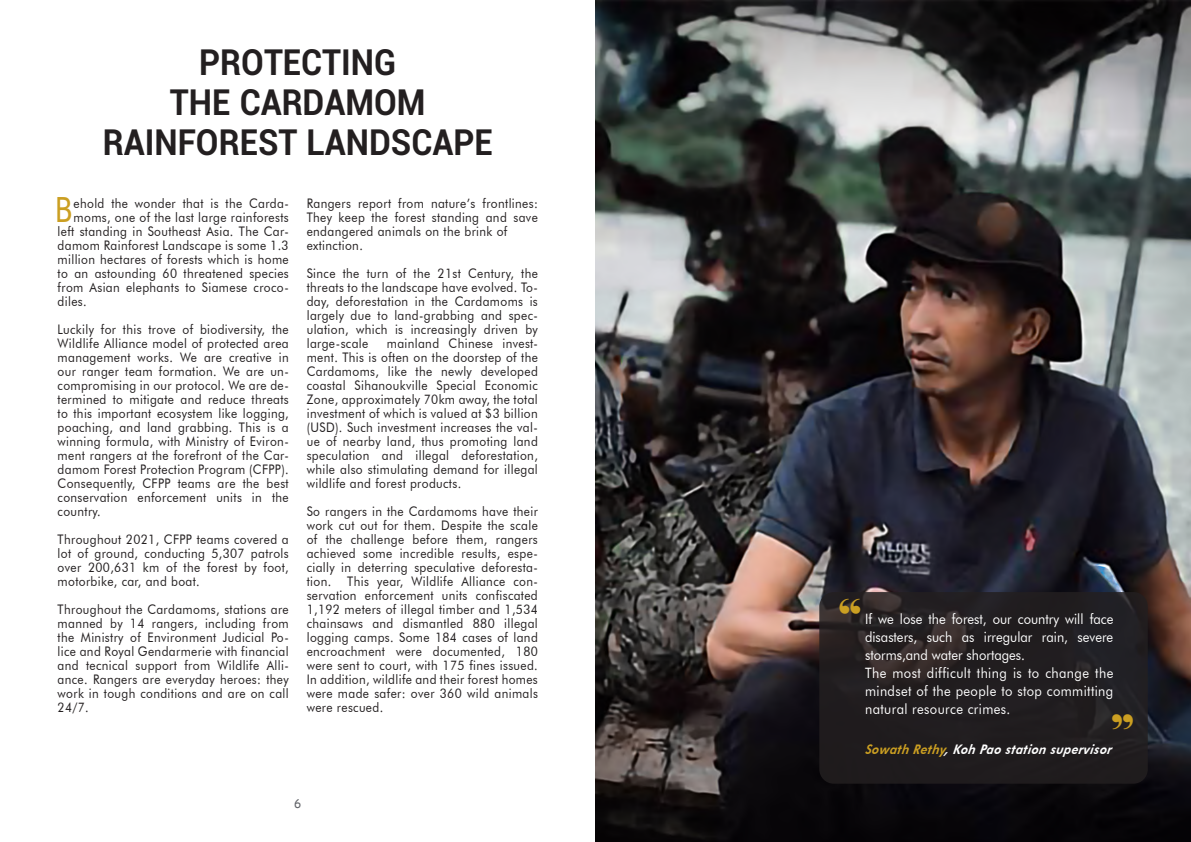
<style>
.page{position:relative;width:1191px;height:842px;background:#fff}
.page>*{position:absolute;margin:0;border:0;box-sizing:border-box;transform-origin:0 0}
.t1{font:48px "Elephant";color:#cb9f22}
.t2{font:36px/40px "i Kampuchea 0001 O'Chrov";color:#231f20;text-align:center;scale:.92 1}
.t3{font:34.7px "Futura BT";color:#cb9f22;scale:.91 1}
.t4{font:14.3px/18px "Futura BT";color:#fff;scale:.91 1}
.t5{font:13.2px/14px "Futura BT";letter-spacing:.03em;color:#231f20;text-align:justify;scale:.91 1}
.t6{font:italic 800 13.2px "Futura BT";color:#fff;scale:.91 1}
.t7{font:12px "Comic Sans MS";color:#63656a}
.s1{color:#cb9f22}
</style>
<div class="page">
<img style="left:595px;top:0;width:596px;height:842px">
<div style="left:819px;top:592px;width:328px;height:192px;background:#231f20;border-radius:14px"></div>
<h2 class="t2" style="left:103px;top:42px;width:425px">PROTECTING<br>THE CARDAMOM<br>RAINFOREST LANDSCAPE</h2>
<h3 class="t3" style="left:55px;top:189px;width:21px">B</h3>
<p class="t5" style="left:74px;top:197px;width:238px">ehold the wonder that is the Carda-</p>
<p class="t5" style="left:74px;top:211px;width:238px">moms, one of the last large rainforests</p>
<p class="t5" style="left:58px;top:225px;width:255px">left standing in Southeast Asia. The Car-</p>
<p class="t5" style="left:58px;top:239px;width:255px">damom Rainforest Landscape is some 1.3</p>
<p class="t5" style="left:58px;top:253px;width:255px">million hectares of forests which is home</p>
<p class="t5" style="left:58px;top:267px;width:255px">to an astounding 60 threatened species</p>
<p class="t5" style="left:58px;top:281px;width:255px">from Asian elephants to Siamese croco-</p>
<p class="t5" style="left:58px;top:295px;width:33px">diles.</p>
<p class="t5" style="left:58px;top:323px;width:255px">Luckily for this trove of biodiversity, the Wildlife Alliance model of protected area management works. We are creative in our ranger team formation. We are un&shy;compromising in our protocol. We are de&shy;termined to mitigate and reduce threats to this important ecosystem like logging, poaching, and land grabbing. This is a winning formula, with Ministry of Eviron&shy;ment rangers at the forefront of the Car&shy;damom Forest Protection Program (CFPP).<br>Consequently, CFPP teams are the best conservation enforcement units in the country.</p>
<p class="t5" style="left:58px;top:533px;width:255px">Throughout 2021, CFPP teams covered a lot of ground, conducting 5,307 patrols over 200,631 km of the forest by foot, motorbike, car, and boat.</p>
<p class="t5" style="left:58px;top:603px;width:255px">Throughout the Cardamoms, stations are manned by 14 rangers, including from the Ministry of Environment Judicial Po&shy;lice and Royal Gendarmerie with financial and tecnical support from Wildlife Alli&shy;ance. Rangers are everyday heroes: they work in tough conditions and are on call 24/7.</p>
<p class="t5" style="left:307px;top:197px;width:255px;text-align:left">Rangers report from nature’s frontlines:<br>They keep the forest standing and save endangered animals on the brink of extinction.</p>
<p class="t5" style="left:307px;top:267px;width:255px">Since the turn of the 21st Century, the threats to the landscape have evolved. To&shy;day, deforestation in the Cardamoms is largely due to land-grabbing and spec&shy;ulation, which is increasingly driven by large-scale</p>
<p class="t5" style="left:307px;top:337px;width:255px;text-indent:80px">mainland Chinese invest&shy;ment. This is often on the doorstep of the Cardamoms, like the newly developed coastal Sihanoukville Special Economic Zone, approximately 70km away, the total investment of which is valued at $3 billion (USD). Such investment increases the val&shy;ue of nearby land, thus promoting land speculation and illegal deforestation, while also stimulating demand for illegal wildlife and forest products.</p>
<p class="t5" style="left:307px;top:505px;width:255px">So rangers in the Cardamoms have their work cut out for them. Despite the scale of the challenge before them, rangers achieved some incredible results, espe&shy;cially in deterring speculative deforesta&shy;tion. This year, Wildlife Alliance con&shy;servation enforcement units confiscated 1,192 meters of illegal timber and 1,534 chainsaws and dismantled 880 illegal logging camps. Some 184 cases of land encroachment were documented, 180 were sent to court, with 175 fines issued.<br>In addition, wildlife and their forest homes were made safer: over 360 wild animals were rescued.</p>
<p class="t7" style="left:294px;top:795px;width:9px">6</p>
<h1 class="t1" style="left:839px;top:587px;width:24px">“</h1>
<p class="t4" style="left:865px;top:610px;width:274px">If we lose the forest, our country will face disasters, such as irregular rain, severe storms,and water shortages.<br>The most difficult thing is to change the mindset of the people to stop committing natural resource crimes.</p>
<p class="t6" style="left:865px;top:742px;width:276px"><span class="s1">Sowath Rethy</span>, Koh Pao station sup ervisor</p>
<h1 class="t1" style="left:1133px;top:741px;width:24px;rotate:-180deg">“</h1>
</div>
